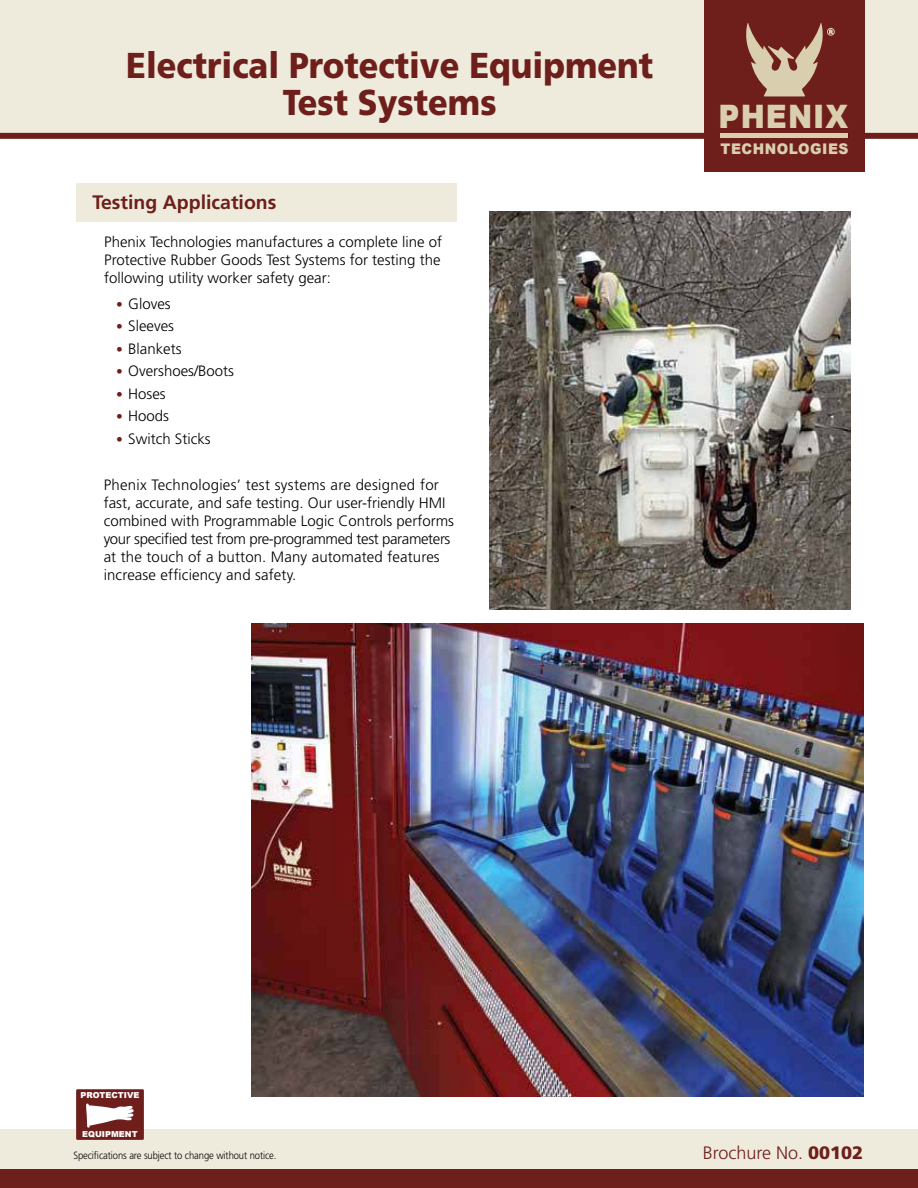
<style>
.page{position:relative;width:918px;height:1188px;background:#fff}
.page>*{position:absolute;margin:0;border:0;box-sizing:border-box;transform-origin:0 0}
.t1{font:900 36px/37.5px "Frutiger";color:#6e1f1b;text-align:center;scale:.9 1}
.t2{font:900 32.4px "Arial";letter-spacing:.035em;color:#d9cfaf;scale:.9 1}
.t3{font:700 19.5px "Frutiger";color:#6e1f1b}
.t4{font:300 18px "Frutiger";color:#6e1f1b}
.t5{font:300 15px/18px "Frutiger";color:#000;text-align:justify}
.t6{font:900 14.7px "Arial";letter-spacing:.035em;color:#d9cfaf;scale:.94 1}
.t7{font:300 10.5px "Frutiger";letter-spacing:-.01em;color:#000;scale:.9 1}
.t8{font:900 8.25px "Arial";color:#fff}
.s1{font-size:13.5px;color:#6e1f1b}
.s2{font-weight:900}
</style>
<div class="page">
<div style="left:1px;top:0;width:917px;height:133px;background:#efebdc"></div>
<div style="left:0;top:133px;width:918px;height:6px;background:#6e1f1b"></div>
<div style="left:0;top:1130px;width:918px;height:46px;background:#efebdc"></div>
<div style="left:0;top:1170px;width:918px;height:18px;background:#6e1f1b"></div>
<div style="left:76px;top:183px;width:380px;height:39px;background:#efebdc"></div>
<div style="left:704px;top:0;width:161px;height:172px;background:#6e1f1b"></div>
<div style="left:827px;top:28px;width:8px;height:8px;border:1px solid #d9cfaf;border-radius:50%"></div>
<svg style="left:746px;top:23px;width:87px;height:73px"></svg>
<hr style="left:721px;top:134px;width:127px;height:4px;background:#d9cfaf">
<div style="left:76px;top:1089px;width:68px;height:51px;background:#6e1f1b"></div>
<svg style="left:86px;top:1104px;width:48px;height:24px"></svg>
<img style="left:489px;top:212px;width:361px;height:397px">
<img style="left:252px;top:623px;width:612px;height:473px">
<h1 class="t1" style="left:126px;top:49px;width:587px">Electrical Protective Equipment<br>Test Systems</h1>
<h3 class="t3" style="left:92px;top:194px;width:186px">Testing Applications</h3>
<p class="t5" style="left:104px;top:234px;width:340px">Phenix Technologies manufactures a complete line of Protective Rubber Goods Test Systems for testing the following utility worker safety gear:</p>
<p class="t5" style="left:116px;top:296px;width:56px"><span class="s1">•</span> Gloves</p>
<p class="t5" style="left:116px;top:318px;width:59px"><span class="s1">•</span> Sleeves</p>
<p class="t5" style="left:116px;top:341px;width:67px"><span class="s1">•</span> Blankets</p>
<p class="t5" style="left:116px;top:363px;width:119px"><span class="s1">•</span> Overshoes/Boots</p>
<p class="t5" style="left:116px;top:386px;width:51px"><span class="s1">•</span> Hoses</p>
<p class="t5" style="left:116px;top:408px;width:54px"><span class="s1">•</span> Hoods</p>
<p class="t5" style="left:116px;top:431px;width:96px"><span class="s1">•</span> Switch Sticks</p>
<p class="t5" style="left:104px;top:477px;width:352px;text-align:left">Phenix Technologies’ test systems are designed for fast, accurate, and safe testing. Our user-friendly HMI combined with Programmable Logic Controls performs your specified test from pre-programmed test parameters at the touch of a button. Many automated features increase efficiency and safety.</p>
<h2 class="t2" style="left:719px;top:98px;width:146px">PHENIX</h2>
<p class="t6" style="left:721px;top:141px;width:138px">TECHNOLOGIES</p>
<p class="t8" style="left:81px;top:1090px;width:60px">PROTECTIVE</p>
<p class="t8" style="left:82px;top:1129px;width:57px">EQUIPMENT</p>
<p class="t7" style="left:73px;top:1151px;width:227px">Specifications are subject to change without notice.</p>
<p class="t4" style="left:703px;top:1145px;width:162px">Brochure No. <span class="s2">00102</span></p>
</div>
